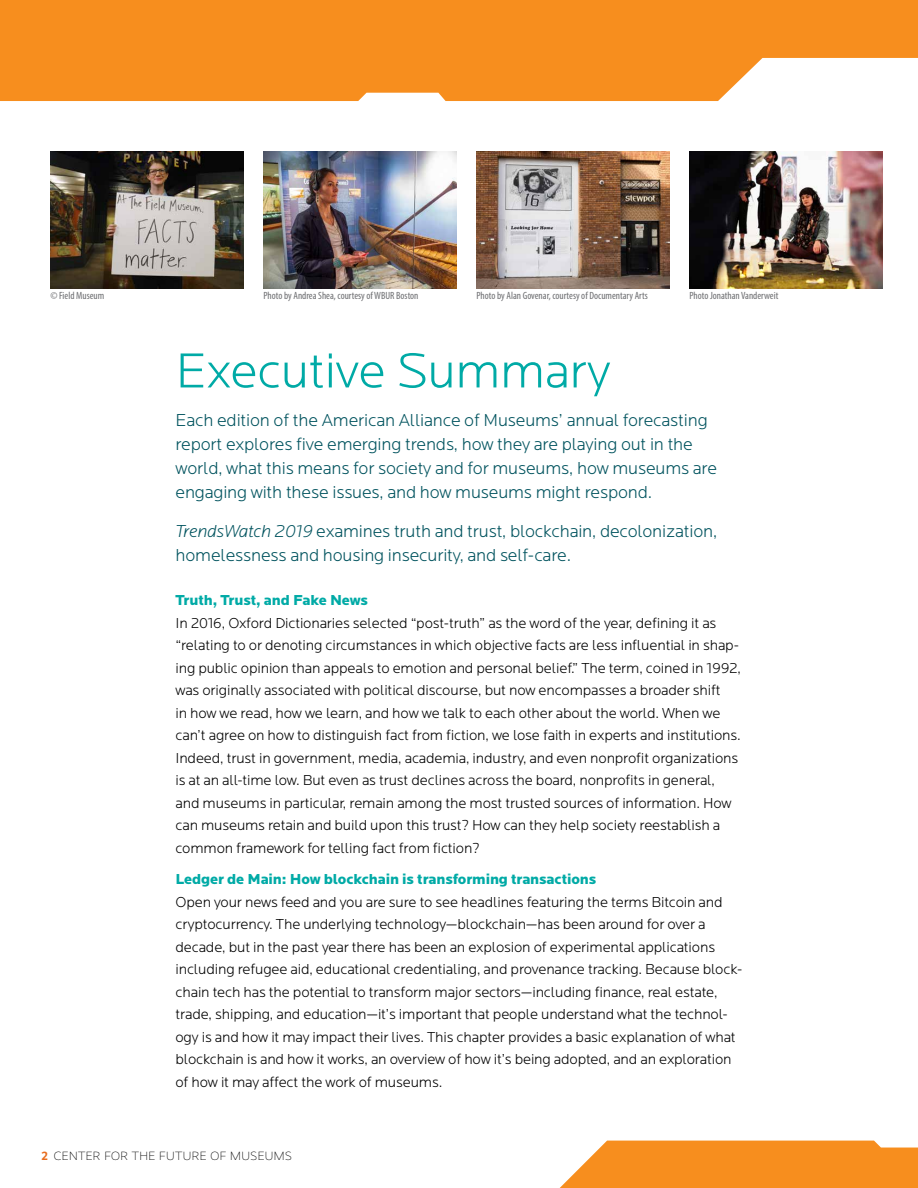
<style>
.page{position:relative;width:918px;height:1188px;background:#fff}
.page>*{position:absolute;margin:0;border:0;box-sizing:border-box;transform-origin:0 0}
.t1{font:300 51px "Locator";letter-spacing:-.01em;color:#00aaa6}
.t2{font:300 18px/24px "Locator";letter-spacing:-.01em;color:#00535e}
.t3{font:300 15px/22.5px "Locator";letter-spacing:-.01em;color:#000}
.t4{font:900 15px "Locator";letter-spacing:-.01em;color:#00aaa6}
.t5{font:300 12px "Realist";letter-spacing:.04em;color:#000}
.t6{font:condensed 10.5px "Myriad Pro";color:#6d6e71}
.s1{font-style:italic}
.s2{font-weight:700;color:#e86d1f}
</style>
<div class="page">
<svg style="left:0;top:0;width:918px;height:101px;background:#f79832"></svg>
<svg style="left:560px;top:1141px;width:358px;height:47px;background:#f79730"></svg>
<img style="left:50px;top:152px;width:193px;height:136px">
<img style="left:263px;top:152px;width:193px;height:136px">
<img style="left:476px;top:152px;width:193px;height:136px">
<img style="left:689px;top:152px;width:193px;height:136px">
<p class="t6" style="left:50px;top:289px;width:55px">© Field Museum</p>
<p class="t6" style="left:263px;top:289px;width:157px">Photo by Andrea Shea, courtesy of WBUR Boston</p>
<p class="t6" style="left:476px;top:289px;width:173px">Photo by Alan Govenar, courtesy of Documentary Arts</p>
<p class="t6" style="left:689px;top:289px;width:90px">Photo Jonathan Vanderweit</p>
<h1 class="t1" style="left:176px;top:344px;width:437px">Executive Summary</h1>
<p class="t2" style="left:176px;top:409px;width:543px">Each edition of the American Alliance of Museums’ annual forecasting report explores five emerging trends, how they are playing out in the world, what this means for society and for museums, how museums are engaging with these issues, and how museums might respond.</p>
<p class="t2" style="left:176px;top:520px;width:543px"><span class="s1">TrendsWatch 2019</span> examines truth and trust, blockchain, decolonization, homelessness and housing insecurity, and self-care.</p>
<p class="t4" style="left:176px;top:591px;width:194px">Truth, Trust, and Fake News</p>
<p class="t3" style="left:176px;top:612px;width:567px">In 2016, Oxford Dictionaries selected “post-truth” as the word of the year, defining it as “relating to or denoting circumstances in which objective facts are less influential in shap&shy;ing public opinion than appeals to emotion and personal belief.” The term, coined in 1992, was originally associated with political discourse, but now encompasses a broader shift<br>in how we read, how we learn, and how we talk to each other about the world. When we can’t agree on how to distinguish fact from fiction, we lose faith in experts and institutions.<br>Indeed, trust in government, media, academia, industry, and even nonprofit organizations is at an all-time low. But even as trust declines across the board, nonprofits in general, and museums in particular, remain among the most trusted sources of information. How can museums retain and build upon this trust? How can they help society reestablish a common framework for telling fact from fiction?</p>
<p class="t4" style="left:176px;top:870px;width:422px">Ledger de Main: How blockchain is transforming transactions</p>
<p class="t3" style="left:176px;top:891px;width:568px">Open your news feed and you are sure to see headlines featuring the terms Bitcoin and cryptocurrency. The underlying technology—blockchain—has been around for over a decade, but in the past year there has been an explosion of experimental applications including refugee aid, educational credentialing, and provenance tracking. Because block&shy;chain tech has the potential to transform major sectors—including finance, real estate, trade, shipping, and education—it’s important that people understand what the technol&shy;ogy is and how it may impact their lives. This chapter provides a basic explanation of what blockchain is and how it works, an overview of how it’s being adopted, and an exploration of how it may affect the work of museums.</p>
<p class="t5" style="left:41px;top:1148px;width:252px"><span class="s2">2</span> CENTER FOR THE FUTURE OF MUSEUMS</p>
</div>
